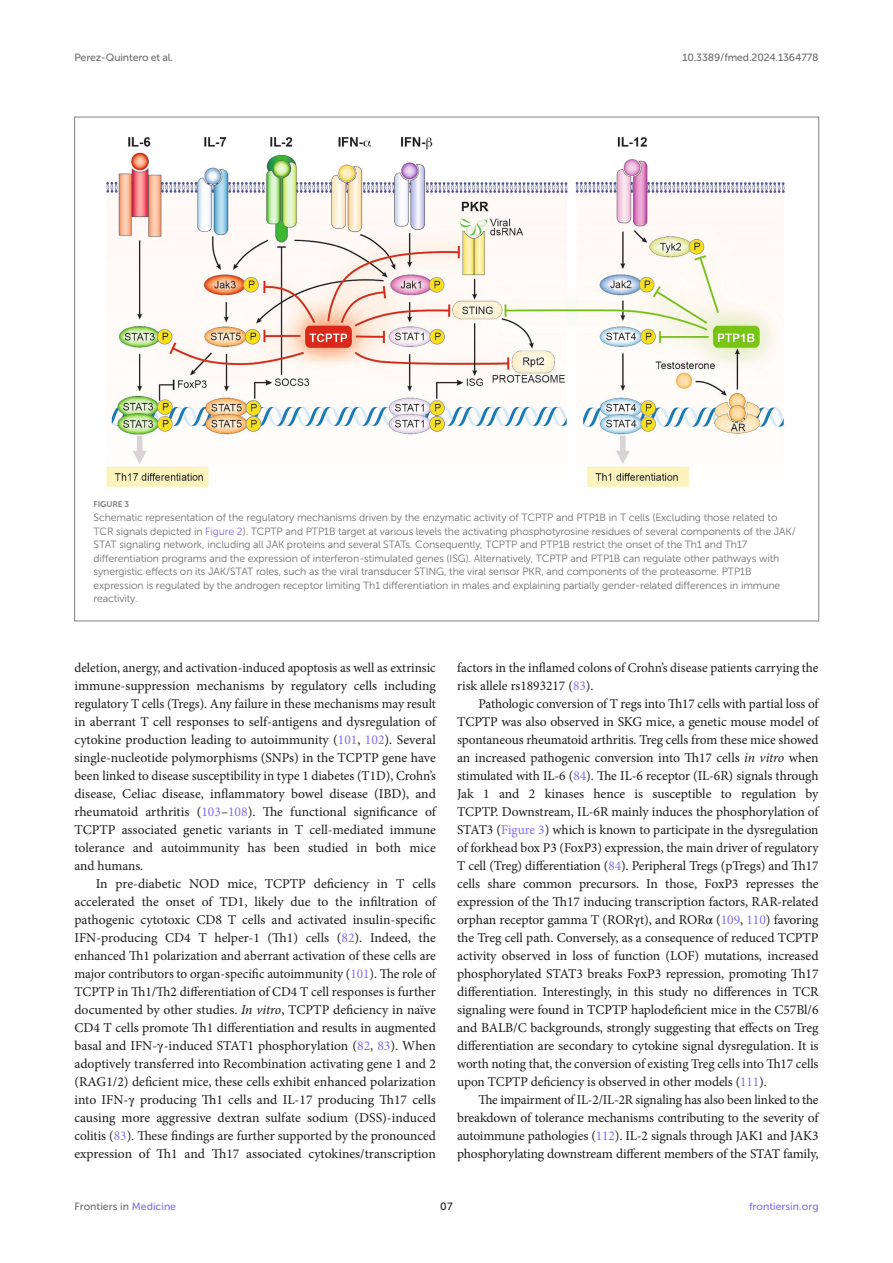
<style>
.page{position:relative;width:893px;height:1263px;background:#fff}
.page>*{position:absolute;margin:0;border:0;box-sizing:border-box;transform-origin:0 0}
.TEXT{font:13.5px/18px "Minion Pro";letter-spacing:-.005em;color:#1b1c1b;text-align:justify}
.TEXT_FLUSH{font:13.5px/18px "Minion Pro";color:#1b1c1b;text-align:justify}
.FIG_LEG{font:10.5px/13.5px "Museo Sans 300";letter-spacing:-.01em;color:#706f70}
.t1{font:10.5px "Museo Sans 500";letter-spacing:-.015em;color:#706f70}
.t2{font:10.5px "Museo Sans 500";color:#856df0}
.t3{font:10.5px "Museo Sans 500";color:#1b1c1b}
.FIG_HD{font:8.25px "Museo Sans 700";letter-spacing:-.01em;color:#7e7f7f}
.s1{color:#856df0}
.s2{font-style:italic}
.s3{font-family:"STIX General"}
</style>
<div class="page">
<img style="left:106px;top:137px;width:679px;height:350px">
<p class="t1" style="left:74px;top:51px;width:100px">Perez-Quintero et al.</p>
<p class="t1" style="left:682px;top:51px;width:138px">10.3389/fmed.2024.1364778</p>
<p class="FIG_HD" style="left:94px;top:500px;width:37px">FIGURE 3</p>
<p class="FIG_LEG" style="left:94px;top:511px;width:704px">Schematic representation of the regulatory mechanisms driven by the enzymatic activity of TCPTP and PTP1B in T cells (Excluding those related to TCR signals depicted in <span class="s1">Figure 2</span>). TCPTP and PTP1B target at various levels the activating phosphotyrosine residues of several components of the JAK/ STAT signaling network, including all JAK proteins and several STATs. Consequently, TCPTP and PTP1B restrict the onset of the Th1 and Th17 differentiation programs and the expression of interferon-stimulated genes (ISG). Alternatively, TCPTP and PTP1B can regulate other pathways with synergistic effects on its JAK/STAT roles, such as the viral transducer STING, the viral sensor PKR, and components of the proteasome. PTP1B expression is regulated by the androgen receptor limiting Th1 differentiation in males and explaining partially gender-related differences in immune reactivity.</p>
<p class="TEXT_FLUSH" style="left:74px;top:659px;width:363px">deletion, anergy, and activation-induced apoptosis as well as extrinsic immune-suppression mechanisms by regulatory cells including regulatory T cells (Tregs). Any failure in these mechanisms may result in aberrant T cell responses to self-antigens and dysregulation of cytokine production leading to autoimmunity (<span class="s1">101</span>, <span class="s1">102</span>). Several single-nucleotide polymorphisms (SNPs) in the TCPTP gene have been linked to disease susceptibility in type 1 diabetes (T1D), Crohn’s disease, Celiac disease, inflammatory bowel disease (IBD), and rheumatoid arthritis (<span class="s1">103</span>–<span class="s1">108</span>). The functional significance of TCPTP associated genetic variants in T cell-mediated immune tolerance and autoimmunity has been studied in both mice and humans.</p>
<p class="TEXT" style="left:74px;top:875px;width:363px;text-indent:21px">In pre-diabetic NOD mice, TCPTP deficiency in T cells accelerated the onset of TD1, likely due to the infiltration of pathogenic cytotoxic CD8 T cells and activated insulin-specific IFN-producing CD4 T helper-1 (Th1) cells (<span class="s1">82</span>). Indeed, the enhanced Th1 polarization and aberrant activation of these cells are major contributors to organ-specific autoimmunity (<span class="s1">101</span>). The role of TCPTP in Th1/Th2 differentiation of CD4 T cell responses is further documented by other studies. <span class="s2">In vitro</span>, TCPTP deficiency in naïve CD4 T cells promote Th1 differentiation and results in augmented basal and IFN-<span class="s3">γ</span>-induced STAT1 phosphorylation (<span class="s1">82</span>, <span class="s1">83</span>). When adoptively transferred into Recombination activating gene 1 and 2 (RAG1/2) deficient mice, these cells exhibit enhanced polarization into IFN-<span class="s3">γ</span> producing Th1 cells and IL-17 producing Th17 cells causing more aggressive dextran sulfate sodium (DSS)-induced colitis (<span class="s1">83</span>). These findings are further supported by the pronounced expression of Th1 and Th17 associated cytokines/transcription</p>
<p class="TEXT" style="left:457px;top:659px;width:363px">factors in the inflamed colons of Crohn’s disease patients carrying the risk allele rs1893217 (<span class="s1">83</span>).</p>
<p class="TEXT" style="left:457px;top:695px;width:363px;text-indent:21px">Pathologic conversion of T regs into Th17 cells with partial loss of TCPTP was also observed in SKG mice, a genetic mouse model of spontaneous rheumatoid arthritis. Treg cells from these mice showed an increased pathogenic conversion into Th17 cells <span class="s2">in vitro</span> when stimulated with IL-6 (<span class="s1">84</span>). The IL-6 receptor (IL-6R) signals through Jak 1 and 2 kinases hence is susceptible to regulation by TCPTP. Downstream, IL-6R mainly induces the phosphorylation of STAT3 (<span class="s1">Figure 3</span>) which is known to participate in the dysregulation of forkhead box P3 (FoxP3) expression, the main driver of regulatory T cell (Treg) differentiation (<span class="s1">84</span>). Peripheral Tregs (pTregs) and Th17 cells share common precursors. In those, FoxP3 represses the expression of the Th17 inducing transcription factors, RAR-related orphan receptor gamma T (ROR<span class="s3">γ</span>t), and ROR<span class="s3">α</span> (<span class="s1">109</span>, <span class="s1">110</span>) favoring the Treg cell path. Conversely, as a consequence of reduced TCPTP activity observed in loss of function (LOF) mutations, increased phosphorylated STAT3 breaks FoxP3 repression, promoting Th17 differentiation. Interestingly, in this study no differences in TCR signaling were found in TCPTP haplodeficient mice in the C57Bl/6 and BALB/C backgrounds, strongly suggesting that effects on Treg differentiation are secondary to cytokine signal dysregulation. It is worth noting that, the conversion of existing Treg cells into Th17 cells upon TCPTP deficiency is observed in other models (<span class="s1">111</span>).</p>
<p class="TEXT" style="left:457px;top:1091px;width:363px;text-indent:21px">The impairment of IL-2/IL-2R signaling has also been linked to the breakdown of tolerance mechanisms contributing to the severity of autoimmune pathologies (<span class="s1">112</span>). IL-2 signals through JAK1 and JAK3 phosphorylating downstream different members of the STAT family,</p>
<p class="t1" style="left:74px;top:1200px;width:103px">Frontiers in <span class="s1">Medicine</span></p>
<p class="t3" style="left:440px;top:1200px;width:14px">07</p>
<p class="t2" style="left:749px;top:1200px;width:71px">frontiersin.org</p>
</div>
